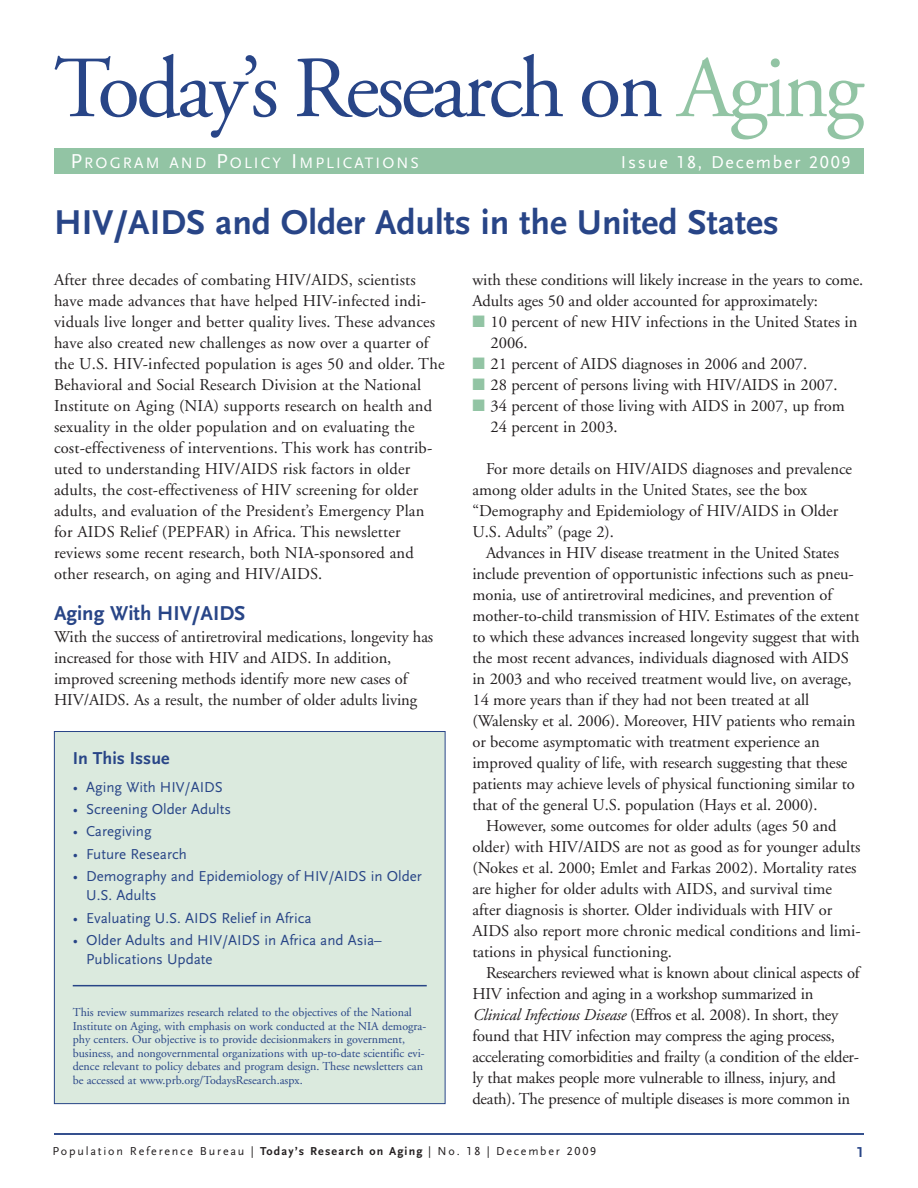
<style>
.page{position:relative;width:918px;height:1188px;background:#fff}
.page>*{position:absolute;margin:0;border:0;box-sizing:border-box;transform-origin:0 0}
.t1{font:87px "Adobe Garamond";letter-spacing:-.04em;color:#284587}
.HD2{font:700 36px "Scala Sans LF";color:#284587}
.SH{font:700 21px "Scala Sans LF";color:#284587}
.t2{font:18px "Scala Sans LF";letter-spacing:.1em;color:#fff}
.BH{font:700 18px "Scala Sans LF";color:#284587}
.TX{font:16.5px/21px "Adobe Garamond";letter-spacing:-.005em;color:#231f20}
.BU{font:16.5px/21px "Adobe Garamond";letter-spacing:.01em;color:#231f20}
.IN{font:16.5px/21px "Adobe Garamond";color:#231f20}
.t3{font:15.75px "Scala Sans LF";letter-spacing:.135em;color:#fff}
.BB{font:15px/19.5px "Scala Sans LF";color:#284587}
.t4{font:700 15px "Scala Sans LF";color:#284587}
.box_alternate_text{font:12px/13.5px "Adobe Garamond";color:#284587}
.t5{font:12px "Scala Sans LF";letter-spacing:.15em;color:#231f20}
.s1{color:#92c4a4}
.s2{font-size:21px}
.s3{font-style:italic}
.s4{font-weight:700}
</style>
<div class="page">
<div style="left:54px;top:148px;width:810px;height:26px;background:#92c4a4"></div>
<hr style="left:54px;top:1133px;width:810px;height:2px;background:#284587">
<div style="left:54px;top:732px;width:391px;height:372px;background:#dbeade"></div>
<hr style="left:73px;top:985px;width:354px;height:1px;background:#284587">
<div style="left:54px;top:731px;width:392px;height:373px;border:1px solid #284587"></div>
<p class="t1" style="left:54px;top:42px;width:812px">Today’s Research on <span class="s1">Aging</span></p>
<p class="t3" style="left:70px;top:154px;width:350px"><span class="s2">P</span>ROGRAM AND <span class="s2">P</span>OLICY <span class="s2">I</span> MPLICATIONS</p>
<p class="t2" style="left:621px;top:152px;width:231px">Issue 18, December 2009</p>
<p class="HD2" style="left:54px;top:203px;width:727px">HIV/AIDS and Older Adults in the United States</p>
<p class="BU" style="left:54px;top:270px;width:392px">After three decades of combating HIV/AIDS, scientists have made advances that have helped HIV-infected indi&shy;viduals live longer and better quality lives. These advances have also created new challenges as now over a quarter of the U.S. HIV-infected population is ages 50 and older. The Behavioral and Social Research Division at the National Institute on Aging (NIA) supports research on health and sexuality in the older population and on evaluating the cost-effectiveness of interventions. This work has contrib&shy;uted to understanding HIV/AIDS risk factors in older adults, the cost-effectiveness of HIV screening for older adults, and evaluation of the President’s Emergency Plan for AIDS Relief (PEPFAR) in Africa. This newsletter reviews some recent research, both NIA-sponsored and other research, on aging and HIV/AIDS.</p>
<p class="SH" style="left:54px;top:601px;width:193px">Aging With HIV/AIDS</p>
<p class="BU" style="left:54px;top:627px;width:381px">With the success of antiretroviral medications, longevity has increased for those with HIV and AIDS. In addition, improved screening methods identify more new cases of HIV/AIDS. As a result, the number of older adults living</p>
<p class="BH" style="left:73px;top:749px;width:98px">In This Issue</p>
<p class="BB" style="left:73px;top:778px;width:152px">• Aging With HIV/AIDS</p>
<p class="BB" style="left:73px;top:800px;width:160px">• Screening Older Adults</p>
<p class="BB" style="left:73px;top:822px;width:80px">• Caregiving</p>
<p class="BB" style="left:73px;top:844px;width:116px">• Future Research</p>
<p class="BB" style="left:86px;top:866px;width:337px;text-indent:-14px">• Demography and Epidemiology of HIV/AIDS in Older<br>U.S. Adults</p>
<p class="BB" style="left:73px;top:908px;width:240px">• Evaluating U.S. AIDS Relief in Africa</p>
<p class="BB" style="left:86px;top:930px;width:297px;text-indent:-14px">• Older Adults and HIV/AIDS in Africa and Asia–<br>Publications Update</p>
<p class="box_alternate_text" style="left:73px;top:1006px;width:355px">This review summarizes research related to the objectives of the National Institute on Aging, with emphasis on work conducted at the NIA demogra&shy;phy centers. Our objective is to provide decisionmakers in government, business, and nongovernmental organizations with up-to-date scientific evi&shy;dence relevant to policy debates and program design. These newsletters can be accessed at www.prb.org/TodaysResearch.aspx.</p>
<p class="BU" style="left:472px;top:270px;width:392px">with these conditions will likely increase in the years to come.<br>Adults ages 50 and older accounted for approximately:</p>
<p class="IN" style="left:490px;top:312px;width:369px;text-indent:-18px"><span class="s1">■</span> 10 percent of new HIV infections in the United States in<br>2006.</p>
<p class="IN" style="left:472px;top:354px;width:336px"><span class="s1">■</span> 21 percent of AIDS diagnoses in 2006 and 2007.</p>
<p class="IN" style="left:472px;top:375px;width:367px"><span class="s1">■</span> 28 percent of persons living with HIV/AIDS in 2007.</p>
<p class="IN" style="left:490px;top:396px;width:356px;text-indent:-18px"><span class="s1">■</span> 34 percent of those living with AIDS in 2007, up from<br>24 percent in 2003.</p>
<p class="TX" style="left:472px;top:459px;width:381px;text-indent:14px">For more details on HIV/AIDS diagnoses and prevalence among older adults in the United States, see the box “Demography and Epidemiology of HIV/AIDS in Older U.S. Adults” (page 2).</p>
<p class="TX" style="left:472px;top:543px;width:389px;text-indent:14px">Advances in HIV disease treatment in the United States include prevention of opportunistic infections such as pneu&shy;monia, use of antiretroviral medicines, and prevention of mother-to-child transmission of HIV. Estimates of the extent to which these advances increased longevity suggest that with the most recent advances, individuals diagnosed with AIDS in 2003 and who received treatment would live, on average, 14 more years than if they had not been treated at all (Walensky et al. 2006). Moreover, HIV patients who remain or become asymptomatic with treatment experience an improved quality of life, with research suggesting that these patients may achieve levels of physical functioning similar to that of the general U.S. population (Hays et al. 2000).</p>
<p class="TX" style="left:472px;top:816px;width:390px;text-indent:14px">However, some outcomes for older adults (ages 50 and older) with HIV/AIDS are not as good as for younger adults (Nokes et al. 2000; Emlet and Farkas 2002). Mortality rates are higher for older adults with AIDS, and survival time after diagnosis is shorter. Older individuals with HIV or AIDS also report more chronic medical conditions and limi&shy;tations in physical functioning.</p>
<p class="TX" style="left:472px;top:963px;width:389px;text-indent:14px">Researchers reviewed what is known about clinical aspects of HIV infection and aging in a workshop summarized in <span class="s3">Clinical Infectious Disease</span> (Effros et al. 2008). In short, they found that HIV infection may compress the aging process, accelerating comorbidities and frailty (a condition of the elder&shy;ly that makes people more vulnerable to illness, injury, and death). The presence of multiple diseases is more common in</p>
<p class="t5" style="left:52px;top:1145px;width:545px">Population Reference Bureau | <span class="s4">Today’s Research on Aging</span> | No. 18 | December 2009</p>
<p class="t4" style="left:856px;top:1144px;width:9px">1</p>
</div>
